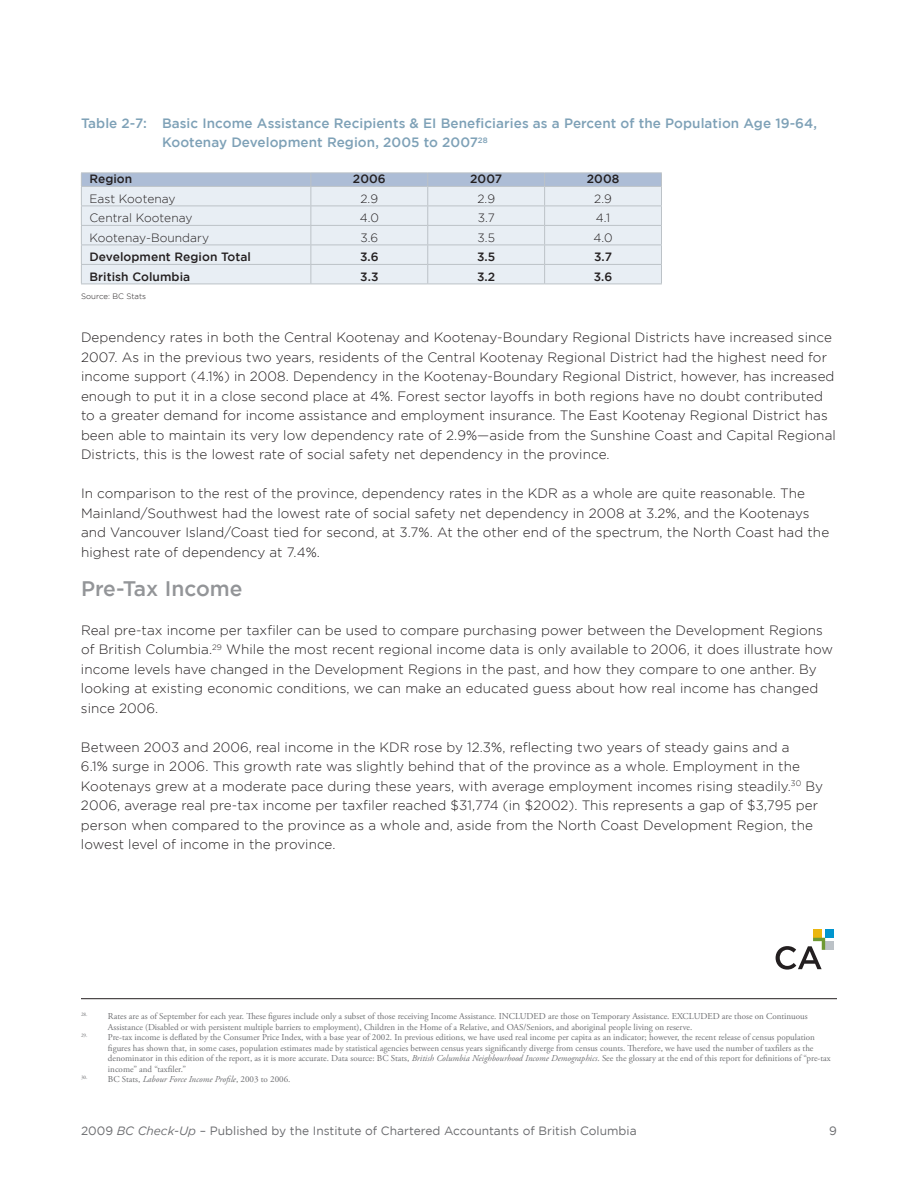
<style>
.page{position:relative;width:918px;height:1188px;background:#fff}
.page>*{position:absolute;margin:0;border:0;box-sizing:border-box;transform-origin:0 0}
.t1{font:500 21px "Gotham";color:#939598}
.t2{font:300 13.5px/19.5px "Gotham";letter-spacing:.005em;color:#231f20}
.t3{font:500 13.5px/19.5px "Gotham";letter-spacing:.005em;color:#7ea1b7}
.t4{font:12px "Gotham";color:#6c6d70}
.t5{font:500 12px "Gotham";letter-spacing:.005em;color:#231f20}
.t6{font:300 12px "Gotham";letter-spacing:.005em;color:#231f20}
.t7{font:9px/10.5px "Adobe Garamond Pro";color:#6c6d70}
.t8{font:italic 9px "Adobe Garamond Pro";color:#6c6d70}
.t9{font:300 7.8px "Gotham";letter-spacing:.005em;color:#231f20}
.s1{font-style:italic}
.s2{font-style:normal}
</style>
<div class="page">
<svg style="left:81px;top:173px;width:581px;height:111px;background:#dee5ed"></svg>
<hr style="left:81px;top:284px;width:230px;height:1px;background:#bcc2c7">
<hr style="left:311px;top:284px;width:117px;height:1px;background:#bcc2c7">
<hr style="left:428px;top:284px;width:117px;height:1px;background:#bcc2c7">
<hr style="left:545px;top:284px;width:117px;height:1px;background:#bcc2c7">
<hr style="left:81px;top:998px;width:756px;height:1px;background:#231f20">
<div style="left:813px;top:929px;width:9px;height:9px;background:#eab610"></div>
<div style="left:825px;top:929px;width:9px;height:9px;background:#0095ce"></div>
<div style="left:825px;top:941px;width:9px;height:9px;background:#bcc2c7"></div>
<svg style="left:776px;top:938px;width:49px;height:32px"></svg>
<p class="t3" style="left:162px;top:113px;width:657px;text-indent:-81px">Table 2-7: Basic Income Assistance Recipients &amp; EI Beneficiaries as a Percent of the Population Age 19-64,<br>Kootenay Development Region, 2005 to 2007<sup>28</sup></p>
<p class="t5" style="left:89px;top:172px;width:44px">Region</p>
<p class="t5" style="left:353px;top:172px;width:34px">2006</p>
<p class="t5" style="left:470px;top:172px;width:33px">2007</p>
<p class="t5" style="left:587px;top:172px;width:34px">2008</p>
<p class="t6" style="left:89px;top:192px;width:88px">East Kootenay</p>
<p class="t6" style="left:360px;top:192px;width:19px">2.9</p>
<p class="t6" style="left:477px;top:192px;width:19px">2.9</p>
<p class="t6" style="left:594px;top:192px;width:19px">2.9</p>
<p class="t6" style="left:89px;top:211px;width:105px">Central Kootenay</p>
<p class="t6" style="left:360px;top:211px;width:21px">4.0</p>
<p class="t6" style="left:478px;top:211px;width:19px">3.7</p>
<p class="t6" style="left:596px;top:211px;width:16px">4.1</p>
<p class="t6" style="left:89px;top:231px;width:121px">Kootenay-Boundary</p>
<p class="t6" style="left:360px;top:231px;width:19px">3.6</p>
<p class="t6" style="left:477px;top:231px;width:19px">3.5</p>
<p class="t6" style="left:594px;top:231px;width:21px">4.0</p>
<p class="t5" style="left:89px;top:250px;width:163px">Development Region Total</p>
<p class="t5" style="left:360px;top:250px;width:20px">3.6</p>
<p class="t5" style="left:477px;top:250px;width:20px">3.5</p>
<p class="t5" style="left:594px;top:250px;width:19px">3.7</p>
<p class="t5" style="left:89px;top:269px;width:102px">British Columbia</p>
<p class="t5" style="left:360px;top:269px;width:20px">3.3</p>
<p class="t5" style="left:477px;top:269px;width:20px">3.2</p>
<p class="t5" style="left:594px;top:269px;width:20px">3.6</p>
<p class="t9" style="left:81px;top:292px;width:67px">Source: BC Stats</p>
<p class="t2" style="left:81px;top:327px;width:756px">Dependency rates in both the Central Kootenay and Kootenay-Boundary Regional Districts have increased since 2007. As in the previous two years, residents of the Central Kootenay Regional District had the highest need for income support (4.1%) in 2008. Dependency in the Kootenay-Boundary Regional District, however, has increased enough to put it in a close second place at 4%. Forest sector layoffs in both regions have no doubt contributed to a greater demand for income assistance and employment insurance. The East Kootenay Regional District has been able to maintain its very low dependency rate of 2.9%—aside from the Sunshine Coast and Capital Regional Districts, this is the lowest rate of social safety net dependency in the province.</p>
<p class="t2" style="left:81px;top:483px;width:750px">In comparison to the rest of the province, dependency rates in the KDR as a whole are quite reasonable. The Mainland/Southwest had the lowest rate of social safety net dependency in 2008 at 3.2%, and the Kootenays and Vancouver Island/Coast tied for second, at 3.7%. At the other end of the spectrum, the North Coast had the highest rate of dependency at 7.4%.</p>
<h1 class="t1" style="left:81px;top:576px;width:163px">Pre-Tax Income</h1>
<p class="t2" style="left:81px;top:620px;width:754px">Real pre-tax income per taxfiler can be used to compare purchasing power between the Development Regions of British Columbia.<sup>29</sup> While the most recent regional income data is only available to 2006, it does illustrate how income levels have changed in the Development Regions in the past, and how they compare to one anther. By looking at existing economic conditions, we can make an educated guess about how real income has changed since 2006.</p>
<p class="t2" style="left:81px;top:737px;width:744px">Between 2003 and 2006, real income in the KDR rose by 12.3%, reflecting two years of steady gains and a<br>6.1% surge in 2006. This growth rate was slightly behind that of the province as a whole. Employment in the Kootenays grew at a moderate pace during these years, with average employment incomes rising steadily.<sup>30</sup> By 2006, average real pre-tax income per taxfiler reached $31,774 (in $2002). This represents a gap of $3,795 per person when compared to the province as a whole and, aside from the North Coast Development Region, the lowest level of income in the province.</p>
<p class="t7" style="left:108px;top:1011px;width:701px;text-indent:-27px"><sup>28.</sup> Rates are as of September for each year. These figures include only a subset of those receiving Income Assistance. INCLUDED are those on Temporary Assistance. EXCLUDED are those on Continuous<br>Assistance (Disabled or with persistent multiple barriers to employment), Children in the Home of a Relative, and OAS/Seniors, and aboriginal people living on reserve.</p>
<p class="t7" style="left:108px;top:1032px;width:724px;text-indent:-27px"><sup>29.</sup> Pre-tax income is deflated by the Consumer Price Index, with a base year of 2002. In previous editions, we have used real income per capita as an indicator; however, the recent release of census population figures has shown that, in some cases, population estimates made by statistical agencies between census years significantly diverge from census counts. Therefore, we have used the number of taxfilers as the denominator in this edition of the report, as it is more accurate. Data source: BC Stats, <span class="s1">British Columbia Neighbourhood Income Demographics</span>. See the glossary at the end of this report for definitions of “pre-tax income” and “taxfiler.”</p>
<p class="t8" style="left:81px;top:1074px;width:211px"><sup>30.</sup> <span class="s2">BC Stats,</span> Labour Force Income Profile<span class="s2">, 2003 to 2006.</span></p>
<p class="t4" style="left:81px;top:1125px;width:557px">2009 <span class="s1">BC Check-Up</span> – Published by the Institute of Chartered Accountants of British Columbia</p>
<p class="t4" style="left:829px;top:1125px;width:9px">9</p>
</div>
